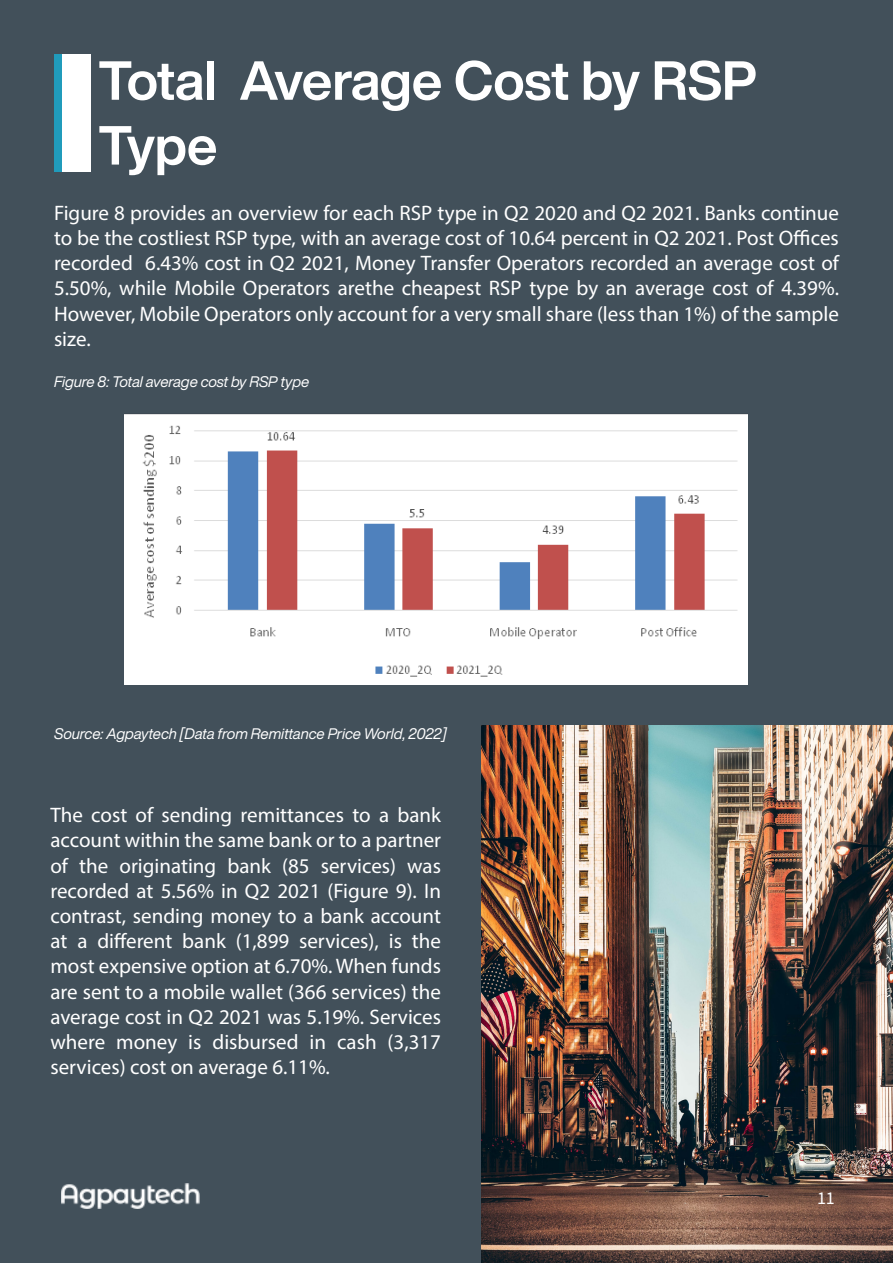
<style>
.page{position:relative;width:893px;height:1263px;background:#42505a}
.page>*{position:absolute;margin:0;border:0;box-sizing:border-box;transform-origin:0 0}
.t1{font:700 54px/64.8px "Helvetica Now Display";letter-spacing:-.005em;color:#fff}
.t2{font:21px/25.2px "Myriad Pro";color:#fff;text-align:justify}
.t3{font:18px "Source Sans Pro";color:#fff}
.t4{font:italic 15px "Helvetica Now Display";letter-spacing:-.005em;color:#fff}
</style>
<div class="page">
<div style="left:54px;top:54px;width:9px;height:118px;background:#209bbb"></div>
<div style="left:63px;top:54px;width:28px;height:118px;background:#fff"></div>
<img style="left:124px;top:414px;width:624px;height:270px">
<img style="left:61px;top:1183px;width:138px;height:26px">
<img style="left:482px;top:725px;width:411px;height:538px">
<h1 class="t1" style="left:99px;top:48px;width:660px">Total Average Cost by RSP<br>Type</h1>
<p class="t2" style="left:54px;top:200px;width:786px">Figure 8 provides an overview for each RSP type in Q2 2020 and Q2 2021. Banks continue to be the costliest RSP type, with an average cost of 10.64 percent in Q2 2021. Post Offices recorded 6.43% cost in Q2 2021, Money Transfer Operators recorded an average cost of 5.50%, while Mobile Operators arethe cheapest RSP type by an average cost of 4.39%.<br>However, Mobile Operators only account for a very small share (less than 1%) of the sample size.</p>
<p class="t4" style="left:54px;top:372px;width:257px">Figure 8: Total average cost by RSP type</p>
<p class="t4" style="left:54px;top:724px;width:394px">Source: Agpaytech [Data from Remittance Price World, 2022]</p>
<p class="t2" style="left:50px;top:802px;width:392px">The cost of sending remittances to a bank account within the same bank or to a partner of the originating bank (85 services) was recorded at 5.56% in Q2 2021 (Figure 9). In contrast, sending money to a bank account at a different bank (1,899 services), is the most expensive option at 6.70%. When funds are sent to a mobile wallet (366 services) the average cost in Q2 2021 was 5.19%. Services where money is disbursed in cash (3,317 services) cost on average 6.11%.</p>
<p class="t3" style="left:817px;top:1186px;width:19px">11</p>
</div>
